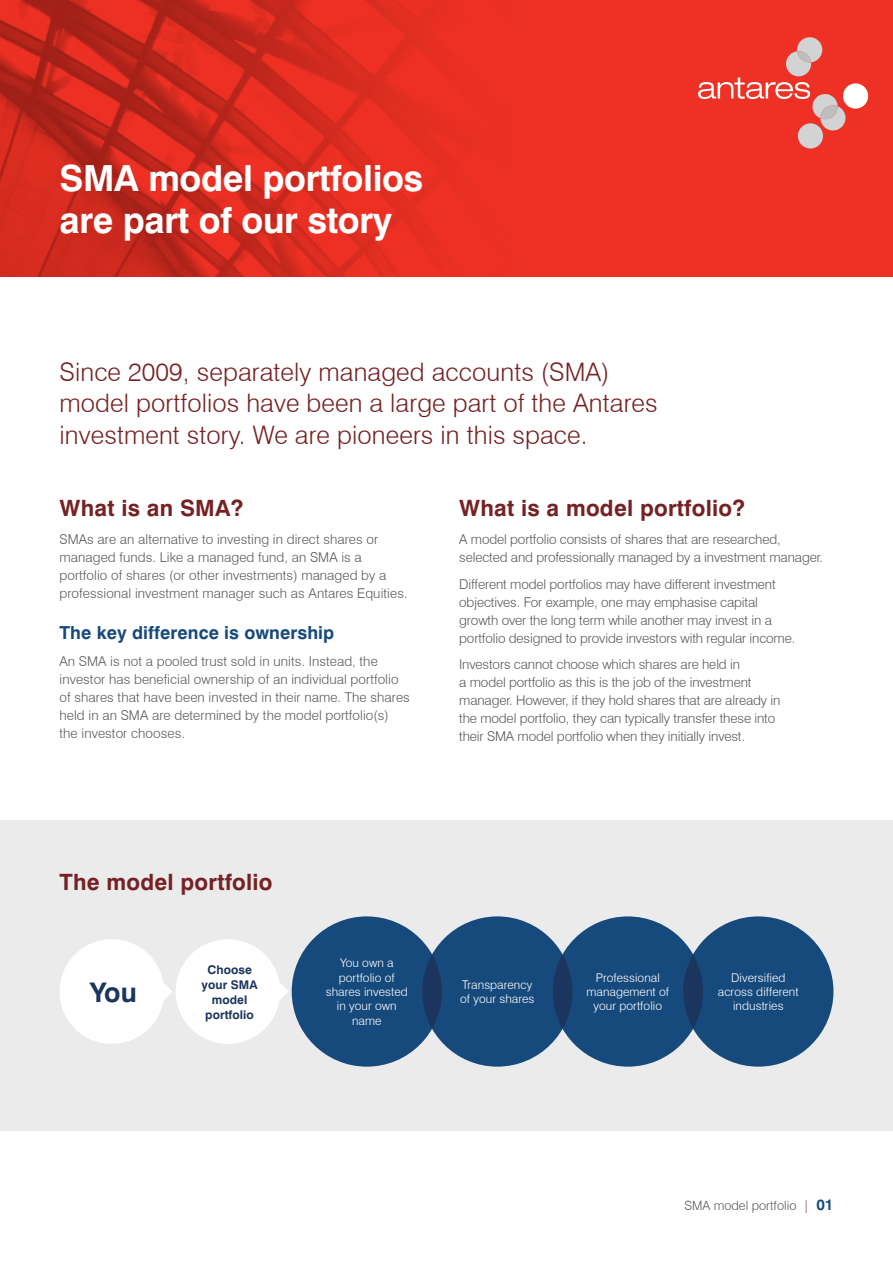
<style>
.page{position:relative;width:893px;height:1263px;background:#fff}
.page>*{position:absolute;margin:0;border:0;box-sizing:border-box;transform-origin:0 0}
.t1{font:700 36px/42px "Swiss 721 BT";letter-spacing:-.01em;color:#fff}
.t2{font:700 27px "Swiss 721 BT";color:#1c355e}
.t3{font:300 25.5px/31.5px "Swiss 721 BT";letter-spacing:.005em;color:#762123}
.t4{font:700 22.5px "Swiss 721 BT";letter-spacing:.01em;color:#762123}
.t5{font:700 18px "Swiss 721 BT";letter-spacing:.005em;color:#174a7c}
.t6{font:300 13.5px/18px "Swiss 721 BT";letter-spacing:-.01em;color:#58595b}
.t7{font:300 12.75px "Swiss 721 BT";color:#58595b}
.t8{font:300 12px/14.4px "Swiss 721 BT";letter-spacing:.005em;color:#fff;text-align:center}
.t9{font:700 12px/15px "Swiss 721 BT";letter-spacing:.005em;color:#1c355e;text-align:center}
.s1{color:#762123}
.s2{font-weight:700;font-size:15px;color:#174a7c}
</style>
<div class="page">
<div style="left:0;top:0;width:893px;height:276px;background:#ee3124"></div>
<img style="left:0;top:0;width:435px;height:276px">
<div style="left:0;top:821px;width:893px;height:310px;background:#ebebec"></div>
<div style="left:292px;top:916px;width:150px;height:151px;background:#174a7c;border-radius:50%"></div>
<div style="left:422px;top:916px;width:150px;height:151px;background:#174a7c;border-radius:50%"></div>
<div style="left:553px;top:916px;width:150px;height:151px;background:#174a7c;border-radius:50%"></div>
<div style="left:683px;top:916px;width:150px;height:151px;background:#174a7c;border-radius:50%"></div>
<div style="left:60px;top:939px;width:104px;height:105px;background:#fff;border-radius:50%"></div>
<svg style="left:160px;top:972px;width:12px;height:39px"></svg>
<div style="left:176px;top:939px;width:104px;height:105px;background:#fff;border-radius:50%"></div>
<svg style="left:268px;top:972px;width:20px;height:53px"></svg>
<div style="left:843px;top:83px;width:25px;height:26px;background:#fff;border-radius:50%"></div>
<div style="left:798px;top:123px;width:25px;height:26px;background:#d1d3d4;border-radius:50%"></div>
<svg style="left:698px;top:37px;width:148px;height:94px"></svg>
<svg style="left:422px;top:954px;width:20px;height:75px"></svg>
<div style="left:553px;top:954px;width:19px;height:75px;background:#1c355e;border-radius:50%"></div>
<svg style="left:683px;top:954px;width:20px;height:75px"></svg>
<h1 class="t1" style="left:60px;top:156px;width:365px">SMA model portfolios are part of our story</h1>
<h3 class="t3" style="left:60px;top:356px;width:600px">Since 2009, separately managed accounts (SMA) model portfolios have been a large part of the Antares investment story. We are pioneers in this space.</h3>
<h3 class="t4" style="left:60px;top:494px;width:185px">What is an SMA?</h3>
<p class="t6" style="left:60px;top:530px;width:350px">SMAs are an alternative to investing in direct shares or managed funds. Like a managed fund, an SMA is a portfolio of shares (or other investments) managed by a professional investment manager such as Antares Equities.</p>
<h3 class="t5" style="left:60px;top:622px;width:276px">The key difference is ownership</h3>
<p class="t6" style="left:60px;top:652px;width:352px">An SMA is not a pooled trust sold in units. Instead, the investor has beneficial ownership of an individual portfolio of shares that have been invested in their name. The shares held in an SMA are determined by the model portfolio(s) the investor chooses.</p>
<h3 class="t4" style="left:459px;top:494px;width:287px">What is a model portfolio?</h3>
<p class="t6" style="left:459px;top:530px;width:365px">A model portfolio consists of shares that are researched, selected and professionally managed by a investment manager.</p>
<p class="t6" style="left:459px;top:575px;width:338px">Different model portfolios may have different investment objectives. For example, one may emphasise capital growth over the long term while another may invest in a portfolio designed to provide investors with regular income.</p>
<p class="t6" style="left:459px;top:655px;width:323px">Investors cannot choose which shares are held in<br>a model portfolio as this is the job of the investment manager. However, if they hold shares that are already in the model portfolio, they can typically transfer these into their SMA model portfolio when they initially invest.</p>
<h3 class="t4" style="left:60px;top:868px;width:215px">The model portfolio</h3>
<h2 class="t2" style="left:90px;top:976px;width:49px">You</h2>
<p class="t9" style="left:202px;top:962px;width:58px">Choose your SMA model portfolio</p>
<p class="t8" style="left:326px;top:956px;width:84px">You own a portfolio of shares invested in your own name</p>
<p class="t8" style="left:460px;top:977px;width:76px;text-align:left">Transparency of your shares</p>
<p class="t8" style="left:586px;top:970px;width:84px">Professional management of your portfolio</p>
<p class="t8" style="left:718px;top:970px;width:82px">Diversified across different</p>
<p class="t8" style="left:733px;top:999px;width:52px">industries</p>
<p class="t7" style="left:684px;top:1198px;width:151px">SMA model portfolio <span class="s1">|</span> <span class="s2">01</span></p>
</div>
